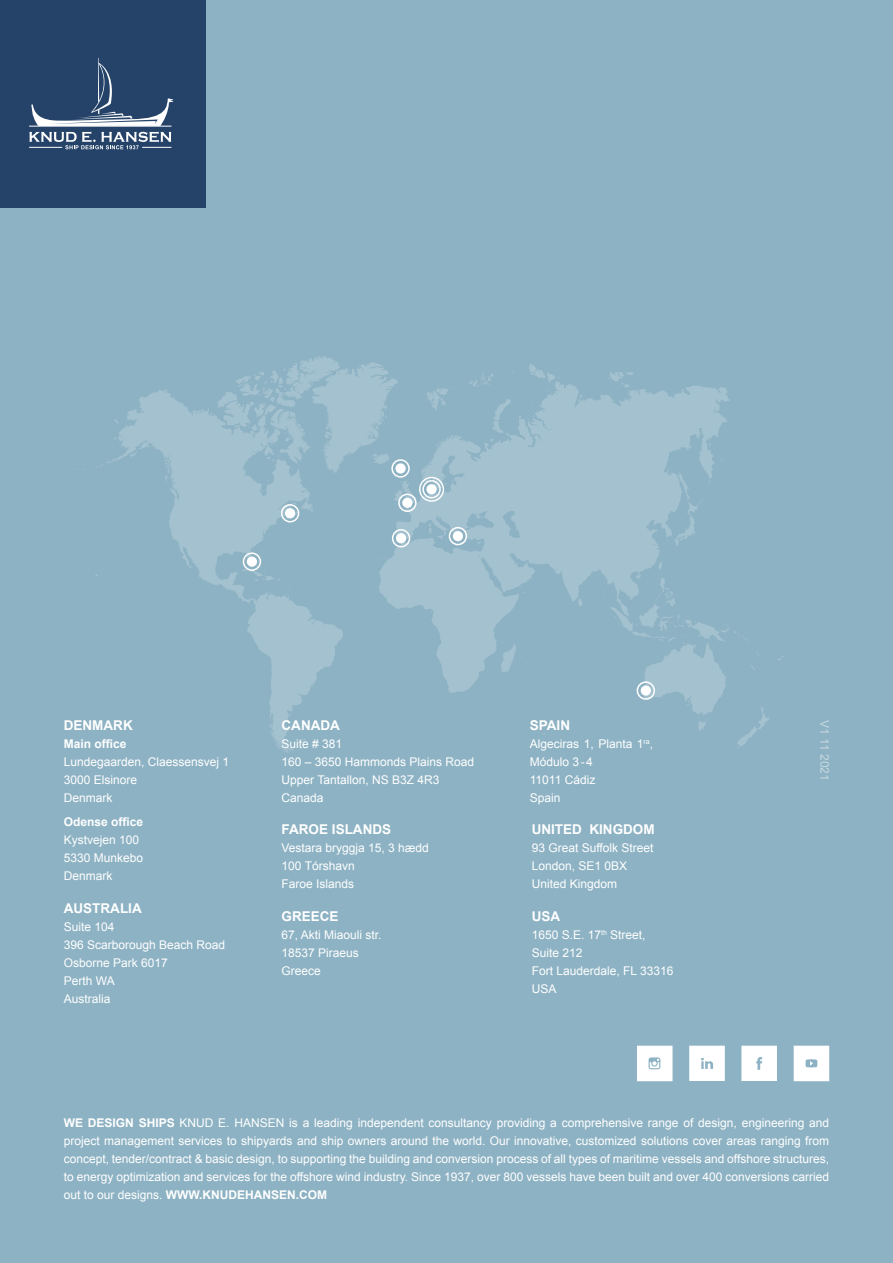
<style>
.page{position:relative;width:893px;height:1263px;background:#8db2c3}
.page>*{position:absolute;margin:0;border:0;box-sizing:border-box;transform-origin:0 0}
.t1{font:700 13.5px "Arial";color:#fff}
.t2{font:12px/18px "Arial";color:#fff}
.t3{font:700 12px "Arial";color:#fff}
.s1{font-weight:700}
</style>
<div class="page">
<svg style="left:637px;top:1046px;width:35px;height:35px"></svg>
<svg style="left:689px;top:1046px;width:35px;height:35px"></svg>
<svg style="left:741px;top:1046px;width:35px;height:35px"></svg>
<svg style="left:794px;top:1046px;width:35px;height:35px"></svg>
<svg style="left:96px;top:356px;width:688px;height:396px"></svg>
<div style="left:419px;top:477px;width:25px;height:25px;border:1px solid #fff;border-radius:50%"></div>
<div style="left:391px;top:459px;width:19px;height:19px;border:2px solid #fff;border-radius:50%"></div>
<div style="left:395px;top:463px;width:11px;height:10px;background:#fff;border-radius:50%"></div>
<div style="left:422px;top:480px;width:19px;height:18px;border:2px solid #fff;border-radius:50%"></div>
<div style="left:426px;top:484px;width:11px;height:10px;background:#fff;border-radius:50%"></div>
<div style="left:398px;top:494px;width:19px;height:18px;border:2px solid #fff;border-radius:50%"></div>
<div style="left:402px;top:498px;width:10px;height:10px;background:#fff;border-radius:50%"></div>
<div style="left:449px;top:527px;width:18px;height:18px;border:2px solid #fff;border-radius:50%"></div>
<div style="left:453px;top:531px;width:10px;height:10px;background:#fff;border-radius:50%"></div>
<div style="left:637px;top:681px;width:18px;height:19px;border:2px solid #fff;border-radius:50%"></div>
<div style="left:641px;top:685px;width:10px;height:11px;background:#fff;border-radius:50%"></div>
<div style="left:243px;top:552px;width:18px;height:19px;border:2px solid #fff;border-radius:50%"></div>
<div style="left:247px;top:556px;width:10px;height:11px;background:#fff;border-radius:50%"></div>
<div style="left:392px;top:529px;width:18px;height:18px;border:2px solid #fff;border-radius:50%"></div>
<div style="left:396px;top:533px;width:10px;height:10px;background:#fff;border-radius:50%"></div>
<div style="left:281px;top:504px;width:18px;height:18px;border:2px solid #fff;border-radius:50%"></div>
<div style="left:285px;top:508px;width:10px;height:10px;background:#fff;border-radius:50%"></div>
<div style="left:0;top:0;width:206px;height:207px;background:#254369"></div>
<svg style="left:29px;top:58px;width:144px;height:91px"></svg>
<p class="t1" style="left:64px;top:717px;width:70px">DENMARK</p>
<p class="t3" style="left:64px;top:736px;width:64px">Main office</p>
<p class="t2" style="left:64px;top:753px;width:167px">Lundegaarden, Claessensvej 1<br>3000 Elsinore<br>Denmark</p>
<p class="t3" style="left:64px;top:814px;width:81px">Odense office</p>
<p class="t2" style="left:64px;top:831px;width:81px">Kystvejen 100<br>5330 Munkebo<br>Denmark</p>
<p class="t1" style="left:64px;top:899px;width:79px">AUSTRALIA</p>
<p class="t2" style="left:64px;top:917px;width:163px">Suite 104<br>396 Scarborough Beach Road<br>Osborne Park 6017<br>Perth WA<br>Australia</p>
<p class="t1" style="left:282px;top:717px;width:60px">CANADA</p>
<p class="t2" style="left:282px;top:735px;width:194px">Suite # 381<br>160 – 3650 Hammonds Plains Road<br>Upper Tantallon, NS B3Z 4R3<br>Canada</p>
<p class="t1" style="left:282px;top:820px;width:111px">FAROE ISLANDS</p>
<p class="t2" style="left:282px;top:839px;width:149px">Vestara bryggja 15, 3 hædd<br>100 Tórshavn<br>Faroe Islands</p>
<p class="t1" style="left:282px;top:907px;width:59px">GREECE</p>
<p class="t2" style="left:282px;top:926px;width:102px">67, Akti Miaouli str.<br>18537 Piraeus<br>Greece</p>
<p class="t1" style="left:530px;top:717px;width:42px">SPAIN</p>
<p class="t2" style="left:530px;top:735px;width:125px">Algeciras 1, Planta 1<sup>ra</sup>,<br>Módulo 3-4<br>11011 Cádiz<br>Spain</p>
<p class="t1" style="left:532px;top:820px;width:124px">UNITED KINGDOM</p>
<p class="t2" style="left:532px;top:839px;width:123px">93 Great Suffolk Street<br>London, SE1 0BX<br>United Kingdom</p>
<p class="t1" style="left:532px;top:907px;width:30px">USA</p>
<p class="t2" style="left:532px;top:926px;width:143px">1650 S.E. 17<sup>th</sup> Street,<br>Suite 212<br>Fort Lauderdale, FL 33316<br>USA</p>
<p class="t2" style="left:833px;top:720px;width:62px;rotate:90deg">V1 11 2021</p>
<p class="t2" style="left:64px;top:1114px;width:767px;text-align:justify"><span class="s1">WE DESIGN SHIPS</span> KNUD E. HANSEN is a leading independent consultancy providing a comprehensive range of design, engineering and project management services to shipyards and ship owners around the world. Our innovative, customized solutions cover areas ranging from concept, tender/contract &amp; basic design, to supporting the building and conversion process of all types of maritime vessels and offshore structures, to energy optimization and services for the offshore wind industry. Since 1937, over 800 vessels have been built and over 400 conversions carried out to our designs. <span class="s1">WWW.KNUDEHANSEN.COM</span></p>
</div>
